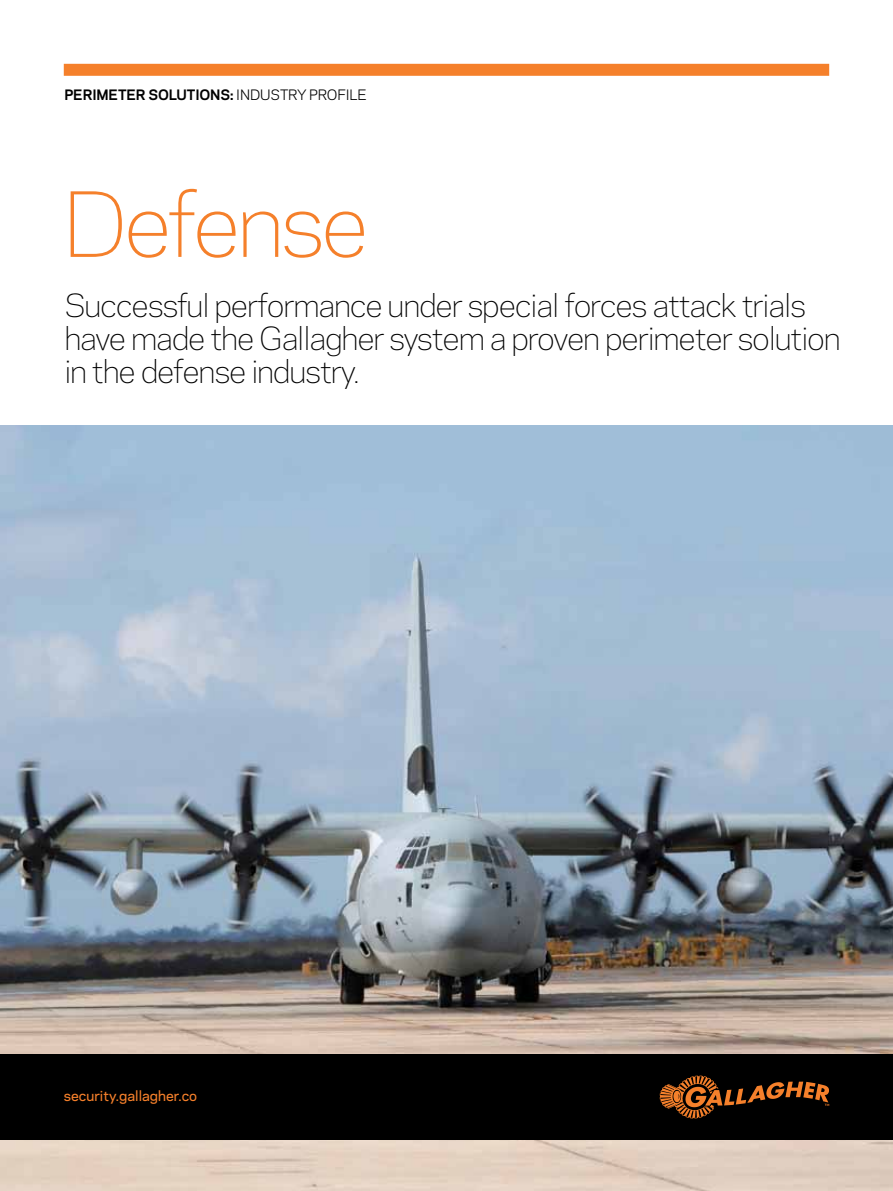
<style>
.page{position:relative;width:893px;height:1191px;background:#fff}
.page>*{position:absolute;margin:0;border:0;box-sizing:border-box;transform-origin:0 0}
.t1{font:300 84px "Galaxie Polaris";letter-spacing:-.05em;color:#f5802b}
.t2{font:300 30px/33px "Galaxie Polaris";letter-spacing:-.04em;color:#000}
.t3{font:700 13.5px "Galaxie Polaris";letter-spacing:-.01em;color:#000}
.t4{font:500 13.5px "Galaxie Polaris";color:#f5802b}
.s1{font-weight:400}
</style>
<div class="page">
<img style="left:0;top:425px;width:893px;height:766px">
<div style="left:0;top:1054px;width:893px;height:85px;background:#000"></div>
<svg style="left:660px;top:1075px;width:169px;height:43px"></svg>
<div style="left:64px;top:64px;width:765px;height:12px;background:#f5802b"></div>
<p class="t3" style="left:64px;top:85px;width:289px">PERIMETER SOLUTIONS: <span class="s1">I NDUSTRY PROFILE</span></p>
<h1 class="t1" style="left:62px;top:162px;width:309px">Defense</h1>
<p class="t2" style="left:64px;top:287px;width:778px">Successful performance under special forces attack trials have made the Gallagher system a proven perimeter solution in the defense industry.</p>
<p class="t4" style="left:64px;top:1086px;width:135px">security.gallagher.co</p>
</div>
